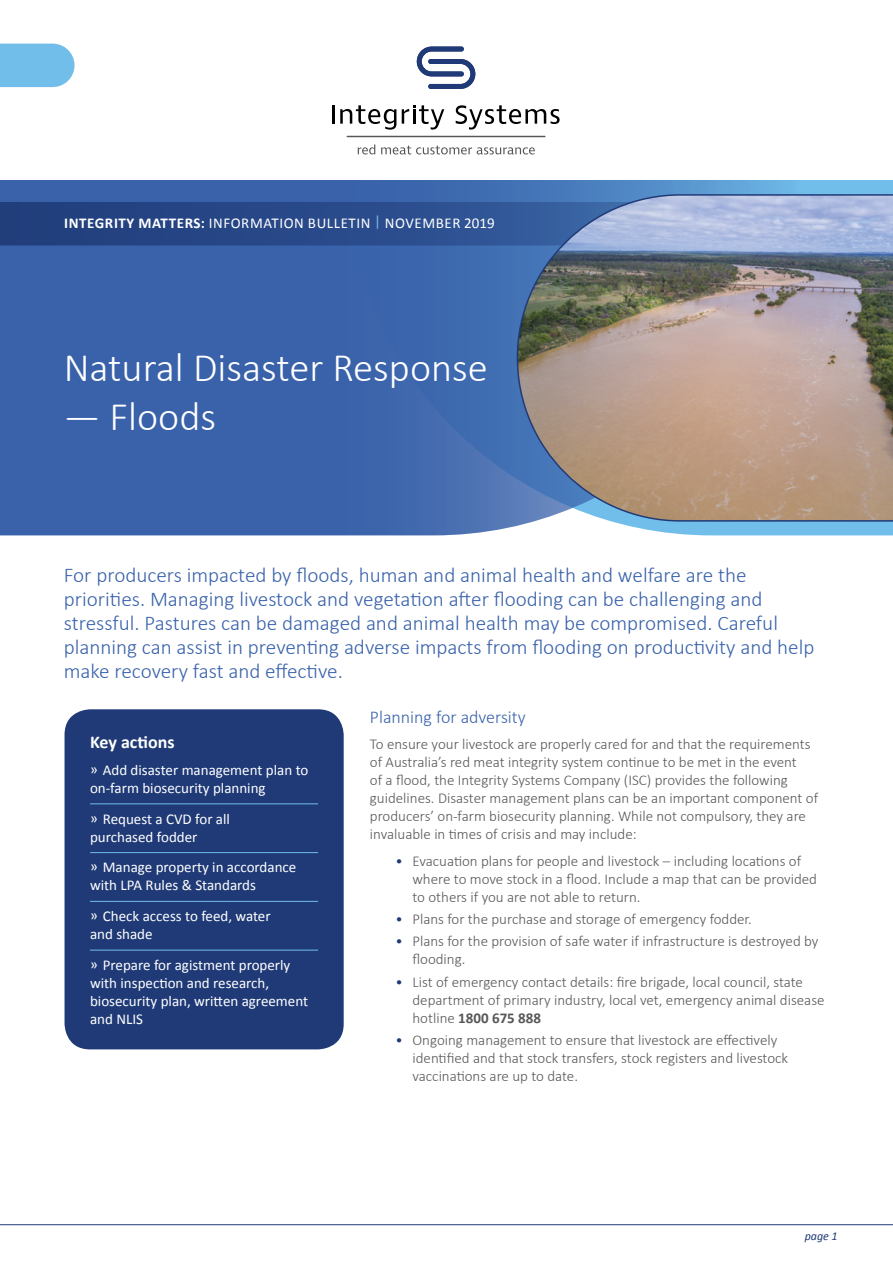
<style>
.page{position:relative;width:893px;height:1263px;background:#fff}
.page>*{position:absolute;margin:0;border:0;box-sizing:border-box;transform-origin:0 0}
.t1{font:300 40.5px "Calibri";color:#fff}
.t2{font:300 21px/24px "Calibri";color:#3962aa}
.t3{font:300 18px "Calibri";color:#3962aa}
.t4{font:700 18px "Calibri";color:#fff}
.t5{font:300 15px/18px "Calibri";color:#575756}
.t6{font:15px/18px "Calibri";color:#fff}
.t7{font:15px "Calibri";letter-spacing:.04em;color:#fff}
.t8{font:italic 12px "Calibri";color:#1f3a76}
.s1{font-weight:700}
.s2{color:#72beeb}
.s3{color:#1f3a76}
</style>
<div class="page">
<hr style="left:0;top:1224px;width:893px;height:1px;background:#1f3a76">
<svg style="left:0;top:180px;width:799px;height:355px;background:#3e68ae"></svg>
<hr style="left:332px;top:105px;width:3px;height:19px;background:#000">
<svg style="left:340px;top:105px;width:56px;height:25px"></svg>
<svg style="left:402px;top:105px;width:42px;height:25px"></svg>
<svg style="left:456px;top:105px;width:104px;height:25px"></svg>
<svg style="left:358px;top:144px;width:17px;height:10px"></svg>
<svg style="left:381px;top:146px;width:154px;height:8px"></svg>
<svg style="left:417px;top:47px;width:58px;height:42px"></svg>
<hr style="left:347px;top:136px;width:198px;height:1px;background:#575756">
<svg style="left:0;top:202px;width:516px;height:43px;background:#274887"></svg>
<div style="left:0;top:44px;width:53px;height:43px;background:#72beeb"></div>
<img style="left:516px;top:193px;width:377px;height:329px">
<div style="left:65px;top:709px;width:279px;height:340px;background:#1f3a76;border-radius:26px"></div>
<hr style="left:90px;top:803px;width:228px;height:1px;background:#72beeb">
<hr style="left:90px;top:852px;width:228px;height:1px;background:#72beeb">
<hr style="left:90px;top:901px;width:228px;height:1px;background:#72beeb">
<hr style="left:90px;top:950px;width:228px;height:1px;background:#72beeb">
<p class="t7" style="left:64px;top:213px;width:432px"><span class="s1">INTEGRITY MATTERS:</span> INFORMATION BULLETIN <span class="s2">|</span> NOVEMBER 2019</p>
<h1 class="t1" style="left:64px;top:343px;width:426px">Natural Disaster Response</h1>
<h1 class="t1" style="left:64px;top:391px;width:154px">— Floods</h1>
<p class="t2" style="left:64px;top:562px;width:752px">For producers impacted by floods, human and animal health and welfare are the priorities. Managing livestock and vegetation after flooding can be challenging and stressful. Pastures can be damaged and animal health may be compromised. Careful planning can assist in preventing adverse impacts from flooding on productivity and help make recovery fast and effective.</p>
<p class="t4" style="left:90px;top:731px;width:86px">Key actions</p>
<p class="t6" style="left:90px;top:761px;width:220px">ͫ Add disaster management plan to on-farm biosecurity planning</p>
<p class="t6" style="left:90px;top:810px;width:141px">ͫ Request a CVD for all purchased fodder</p>
<p class="t6" style="left:90px;top:858px;width:208px">ͫ Manage property in accordance with LPA Rules &amp; Standards</p>
<p class="t6" style="left:90px;top:907px;width:182px">ͫ Check access to feed, water and shade</p>
<p class="t6" style="left:90px;top:956px;width:220px">ͫ Prepare for agistment properly with inspection and research, biosecurity plan, written agreement and NLIS</p>
<p class="t3" style="left:370px;top:706px;width:157px">Planning for adversity</p>
<p class="t5" style="left:370px;top:735px;width:450px">To ensure your livestock are properly cared for and that the requirements of Australia’s red meat integrity system continue to be met in the event<br>of a flood, the Integrity Systems Company (ISC) provides the following guidelines. Disaster management plans can be an important component of producers’ on-farm biosecurity planning. While not compulsory, they are invaluable in times of crisis and may include:</p>
<p class="t5" style="left:412px;top:851px;width:406px;text-indent:-17px"><span class="s3">•</span> Evacuation plans for people and livestock – including locations of where to move stock in a flood. Include a map that can be provided to others if you are not able to return.</p>
<p class="t5" style="left:395px;top:909px;width:358px"><span class="s3">•</span> Plans for the purchase and storage of emergency fodder.</p>
<p class="t5" style="left:412px;top:932px;width:408px;text-indent:-17px"><span class="s3">•</span> Plans for the provision of safe water if infrastructure is destroyed by flooding.</p>
<p class="t5" style="left:412px;top:972px;width:414px;text-indent:-17px"><span class="s3">•</span> List of emergency contact details: fire brigade, local council, state department of primary industry, local vet, emergency animal disease hotline <span class="s1">1800 675 888</span></p>
<p class="t5" style="left:412px;top:1030px;width:377px;text-indent:-17px"><span class="s3">•</span> Ongoing management to ensure that livestock are effectively identified and that stock transfers, stock registers and livestock vaccinations are up to date.</p>
<p class="t8" style="left:805px;top:1228px;width:35px">page 1</p>
</div>
